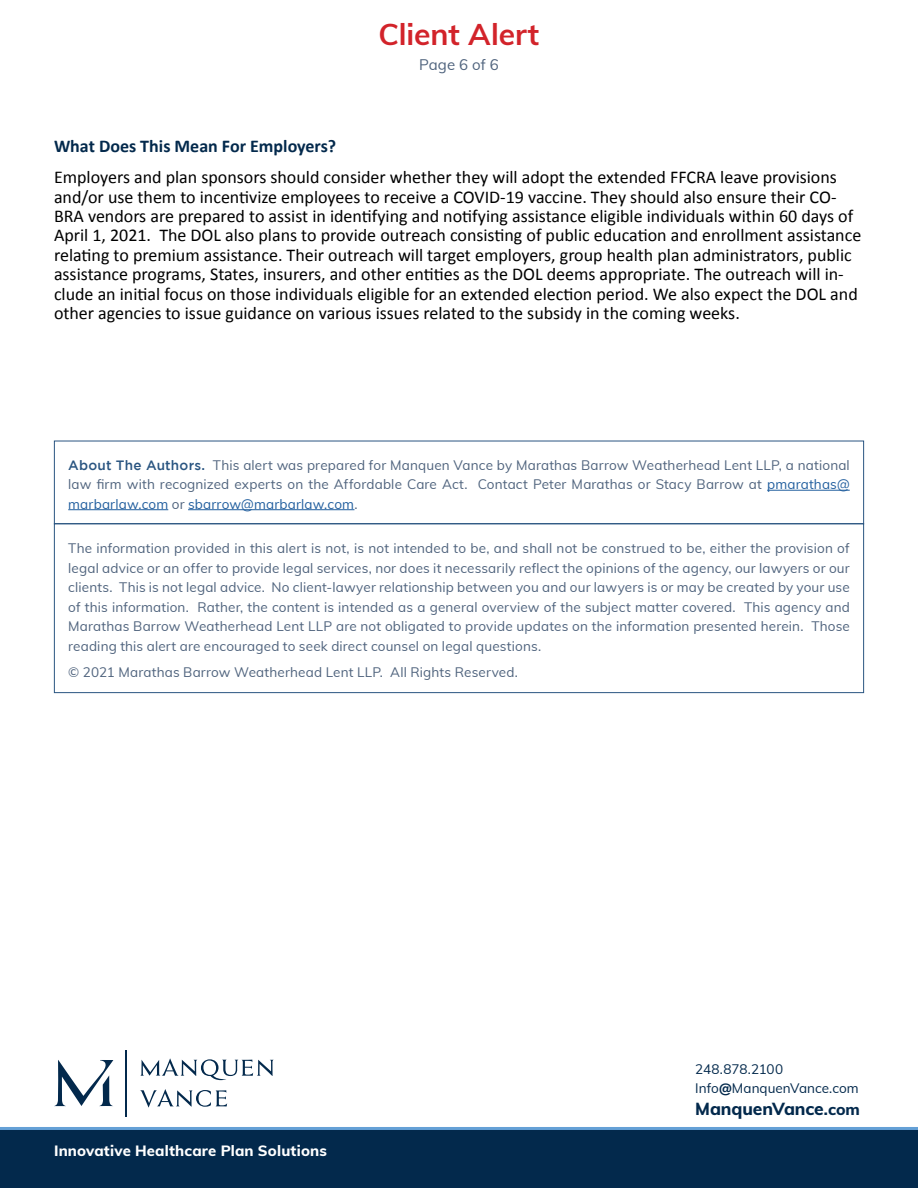
<style>
.page{position:relative;width:918px;height:1188px;background:#fff}
.page>*{position:absolute;margin:0;border:0;box-sizing:border-box;transform-origin:0 0}
.t1{font:700 30px "Muli";letter-spacing:-.005em;color:#d2232a}
.t2{font:18px/19.4px "Calibri";color:#000}
.t3{font:700 18px "Calibri";color:#03294c}
.t4{font:800 17.4px "Muli";letter-spacing:-.005em;color:#03294c}
.t5{font:15px "Muli";letter-spacing:.005em;color:#4f637d}
.t6{font:800 14.85px "Muli";letter-spacing:.01em;color:#fff}
.t7{font:13.5px/19.5px "Muli";letter-spacing:.01em;color:#4f637d;text-align:justify}
.t8{font:13.5px/18.9px "Muli";color:#03294c}
.s1{font-family:"Gotham";font-weight:500;color:#2a5581}
.s2{color:#215e9e}
.s3{font-weight:800}
.s4{font-size:15.75px}
</style>
<div class="page">
<div style="left:0;top:1130px;width:918px;height:58px;background:#03294c"></div>
<svg style="left:140px;top:1058px;width:134px;height:22px"></svg>
<svg style="left:140px;top:1089px;width:87px;height:19px"></svg>
<svg style="left:54px;top:1060px;width:59px;height:46px"></svg>
<hr style="left:126px;top:1050px;width:1px;height:66px;background:#03294c">
<hr style="left:0;top:1127px;width:918px;height:3px;background:#64a0d6">
<svg style="left:54px;top:440px;width:810px;height:83px"></svg>
<svg style="left:54px;top:523px;width:810px;height:170px"></svg>
<h1 class="t1" style="left:379px;top:13px;width:162px">Client Alert</h1>
<p class="t5" style="left:419px;top:54px;width:81px">Page 6 of 6</p>
<h2 class="t3" style="left:54px;top:134px;width:284px">What Does This Mean For Employers?</h2>
<p class="t2" style="left:54px;top:168px;width:809px">Employers and plan sponsors should consider whether they will adopt the extended FFCRA leave provisions and/or use them to incentivize employees to receive a COVID-19 vaccine. They should also ensure their CO-BRA vendors are prepared to assist in identifying and notifying assistance eligible individuals within 60 days of April 1, 2021. The DOL also plans to provide outreach consisting of public education and enrollment assistance relating to premium assistance. Their outreach will target employers, group health plan administrators, public assistance programs, States, insurers, and other entities as the DOL deems appropriate. The outreach will in&shy;clude an initial focus on those individuals eligible for an extended election period. We also expect the DOL and other agencies to issue guidance on various issues related to the subsidy in the coming weeks.</p>
<p class="t7" style="left:68px;top:454px;width:783px"><span class="s1">About The Authors.</span> This alert was prepared for Manquen Vance by Marathas Barrow Weatherhead Lent LLP, a national law firm with recognized experts on the Affordable Care Act. Contact Peter Marathas or Stacy Barrow at <span class="s2">pmarathas@ marbarlaw.com</span> or <span class="s2">sbarrow@marbarlaw.com</span>.</p>
<p class="t7" style="left:68px;top:538px;width:783px">The information provided in this alert is not, is not intended to be, and shall not be construed to be, either the provision of legal advice or an offer to provide legal services, nor does it necessarily reflect the opinions of the agency, our lawyers or our clients. This is not legal advice. No client-lawyer relationship between you and our lawyers is or may be created by your use of this information. Rather, the content is intended as a general overview of the subject matter covered. This agency and Marathas Barrow Weatherhead Lent LLP are not obligated to provide updates on the information presented herein. Those reading this alert are encouraged to seek direct counsel on legal questions.</p>
<p class="t7" style="left:68px;top:662px;width:451px">© 2021 Marathas Barrow Weatherhead Lent LLP. All Rights Reserved.</p>
<p class="t8" style="left:695px;top:1060px;width:165px">248.878.2100<br>Info<span class="s3">@</span>ManquenVance.com</p>
<p class="t6" style="left:54px;top:1140px;width:274px">Innovative Healthcare Plan Solutions</p>
<p class="t4" style="left:695px;top:1096px;width:166px">ManquenVance<span class="s4">.com</span></p>
</div>
